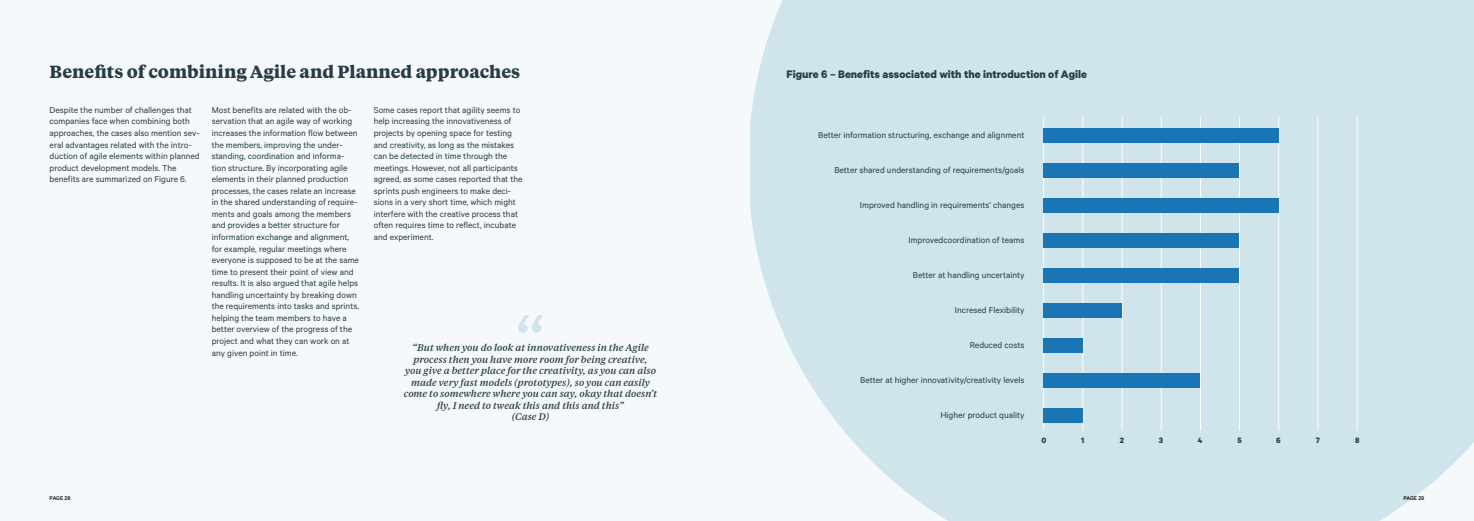
<style>
.page{position:relative;width:1474px;height:521px;background:#fff}
.page>*{position:absolute;margin:0;border:0;box-sizing:border-box;transform-origin:0 0}
.t1{font:700 17.5px "Tiempos Text";color:#293d47}
.t2{font:700 12.25px "Calibre";color:#293d47}
.t3{font:9.62px/11.5px "Calibre";color:#293d47}
.t4{font:italic 500 9.62px/11.5px "Tiempos Text";color:#293d47;text-align:center}
.t5{font:700 8.75px "Calibre";color:#293d47}
.t6{font:500 6.12px "Calibre";letter-spacing:-.01em;color:#000}
</style>
<div class="page">
<svg style="left:750px;top:0;width:723px;height:521px;background:#d1e5ec"></svg>
<div style="left:0;top:0;width:749px;height:521px;background:#f5f9fb"></div>
<svg style="left:518px;top:315px;width:25px;height:18px"></svg>
<hr style="left:1043px;top:117px;width:1px;height:313px;background:#fff">
<hr style="left:1239px;top:117px;width:1px;height:313px;background:#fff">
<hr style="left:1082px;top:117px;width:1px;height:313px;background:#fff">
<hr style="left:1278px;top:117px;width:1px;height:313px;background:#fff">
<hr style="left:1160px;top:117px;width:1px;height:313px;background:#fff">
<hr style="left:1356px;top:117px;width:1px;height:313px;background:#fff">
<hr style="left:1121px;top:117px;width:1px;height:313px;background:#fff">
<hr style="left:1317px;top:117px;width:1px;height:313px;background:#fff">
<hr style="left:1200px;top:117px;width:1px;height:313px;background:#fff">
<div style="left:1043px;top:128px;width:235px;height:15px;background:#1a75b5"></div>
<div style="left:1043px;top:408px;width:39px;height:15px;background:#1a75b5"></div>
<div style="left:1043px;top:373px;width:157px;height:15px;background:#1a75b5"></div>
<div style="left:1043px;top:338px;width:39px;height:15px;background:#1a75b5"></div>
<div style="left:1043px;top:303px;width:78px;height:15px;background:#1a75b5"></div>
<div style="left:1043px;top:268px;width:196px;height:15px;background:#1a75b5"></div>
<div style="left:1043px;top:233px;width:196px;height:15px;background:#1a75b5"></div>
<div style="left:1043px;top:198px;width:235px;height:15px;background:#1a75b5"></div>
<div style="left:1043px;top:163px;width:196px;height:15px;background:#1a75b5"></div>
<h1 class="t1" style="left:50px;top:60px;width:472px">Benefits of combining Agile and Planned approaches</h1>
<p class="t3" style="left:50px;top:104px;width:152px">Despite the number of challenges that companies face when combining both approaches, the cases also mention sev&shy;eral advantages related with the intro&shy;duction of agile elements within planned product development models. The benefits are summarized on Figure 6.</p>
<p class="t3" style="left:212px;top:104px;width:149px">Most benefits are related with the ob&shy;servation that an agile way of working increases the information flow between the members, improving the under&shy;standing, coordination and informa&shy;tion structure. By incorporating agile elements in their planned production processes, the cases relate an increase in the shared understanding of require&shy;ments and goals among the members and provides a better structure for information exchange and alignment, for example, regular meetings where everyone is supposed to be at the same time to present their point of view and results. It is also argued that agile helps handling uncertainty by breaking down the requirements into tasks and sprints, helping the team members to have a better overview of the progress of the project and what they can work on at any given point in time.</p>
<p class="t3" style="left:374px;top:104px;width:150px">Some cases report that agility seems to help increasing the innovativeness of projects by opening space for testing and creativity, as long as the mistakes can be detected in time through the meetings. However, not all participants agreed, as some cases reported that the sprints push engineers to make deci&shy;sions in a very short time, which might interfere with the creative process that often requires time to reflect, incubate and experiment.</p>
<p class="t4" style="left:404px;top:341px;width:255px">“But when you do look at innovativeness in the Agile process then you have more room for being creative,<br>you give a better place for the creativity, as you can also made very fast models (prototypes), so you can easily come to somewhere where you can say, okay that doesn’t fly, I need to tweak this and this and this”<br>(Case D)</p>
<p class="t2" style="left:786px;top:67px;width:302px">Figure 6 – Benefits associated with the introduction of Agile</p>
<p class="t3" style="left:818px;top:129px;width:208px">Better information structuring, exchange and alignment</p>
<p class="t3" style="left:834px;top:164px;width:192px">Better shared understanding of requirements/goals</p>
<p class="t3" style="left:860px;top:199px;width:166px">Improved handling in requirements’ changes</p>
<p class="t3" style="left:908px;top:234px;width:117px">Improvedcoordination of teams</p>
<p class="t3" style="left:912px;top:269px;width:113px">Better at handling uncertainty</p>
<p class="t3" style="left:955px;top:304px;width:71px">Incresed Flexibility</p>
<p class="t3" style="left:969px;top:339px;width:56px">Reduced costs</p>
<p class="t3" style="left:860px;top:374px;width:166px">Better at higher innovativity/creativity levels</p>
<p class="t3" style="left:940px;top:409px;width:86px">Higher product quality</p>
<p class="t5" style="left:1041px;top:435px;width:6px">0</p>
<p class="t5" style="left:1081px;top:435px;width:5px">1</p>
<p class="t5" style="left:1119px;top:435px;width:6px">2</p>
<p class="t5" style="left:1158px;top:435px;width:6px">3</p>
<p class="t5" style="left:1197px;top:435px;width:6px">4</p>
<p class="t5" style="left:1237px;top:435px;width:6px">5</p>
<p class="t5" style="left:1276px;top:435px;width:6px">6</p>
<p class="t5" style="left:1315px;top:435px;width:6px">7</p>
<p class="t5" style="left:1354px;top:435px;width:6px">8</p>
<p class="t6" style="left:50px;top:495px;width:22px">PAGE 28</p>
<p class="t6" style="left:1403px;top:495px;width:22px">PAGE 29</p>
</div>
